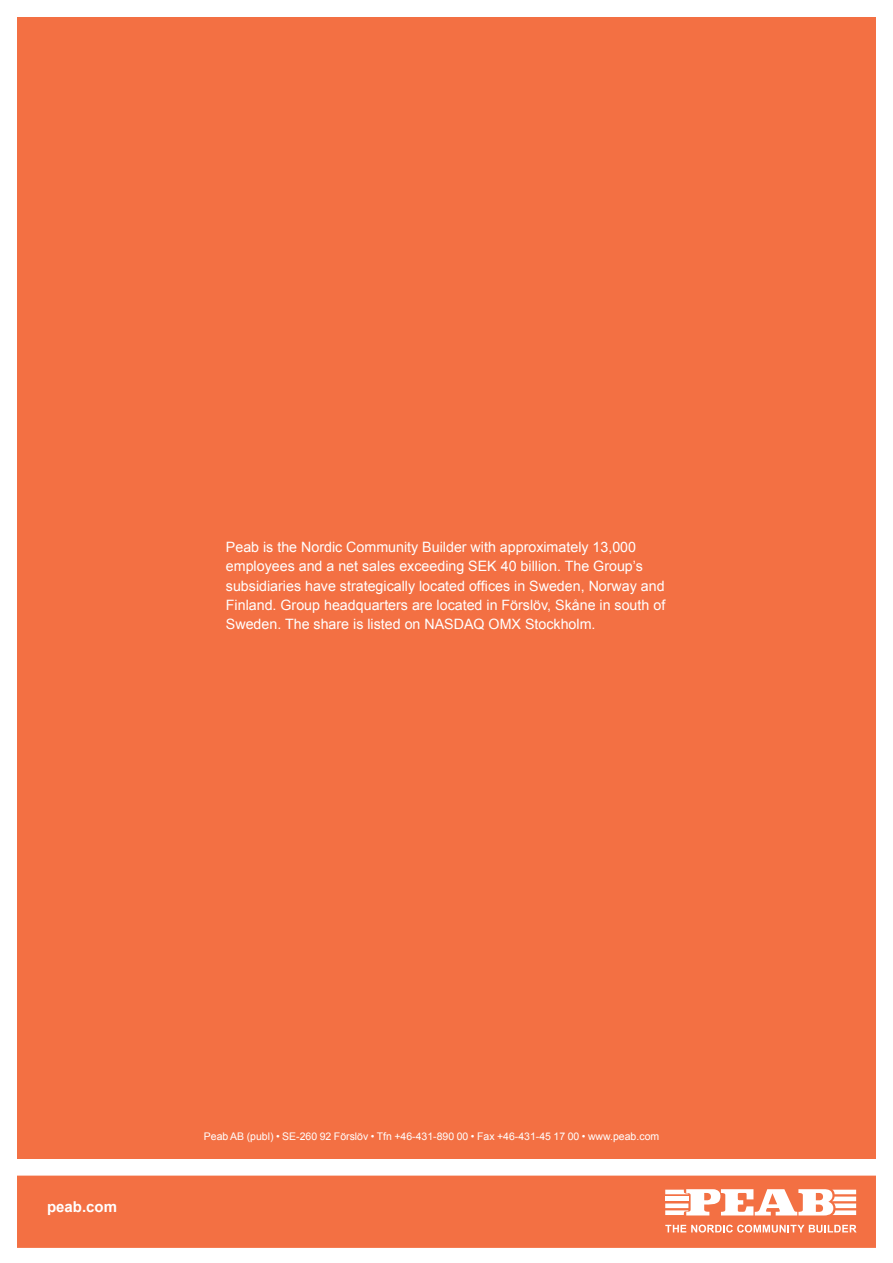
<style>
.page{position:relative;width:893px;height:1263px;background:#fff}
.page>*{position:absolute;margin:0;border:0;box-sizing:border-box;transform-origin:0 0}
.t1{font:700 15px "Arial";color:#fff}
.t2{font:14.25px/19.5px "Arial";color:#fff}
.t3{font:10.5px "Arial";color:#fff}
</style>
<div class="page">
<div style="left:17px;top:1175px;width:859px;height:73px;background:#f37043"></div>
<div style="left:17px;top:17px;width:859px;height:1142px;background:#f37043"></div>
<svg style="left:665px;top:1225px;width:192px;height:7px"></svg>
<svg style="left:665px;top:1189px;width:191px;height:26px"></svg>
<p class="t2" style="left:226px;top:537px;width:441px">Peab is the Nordic Community Builder with approximately 13,000 employees and a net sales exceeding SEK 40 billion. The Group’s subsidiaries have strategically located offices in Sweden, Norway and Finland. Group headquarters are located in Förslöv, Skåne in south of Sweden. The share is listed on NASDAQ OMX Stockholm.</p>
<p class="t1" style="left:47px;top:1197px;width:72px">peab.com</p>
<p class="t3" style="left:204px;top:1129px;width:457px">Peab AB (publ) • SE-260 92 Förslöv • Tfn +46-431-890 00 • Fax +46-431-45 17 00 • www.peab.com</p>
</div>
